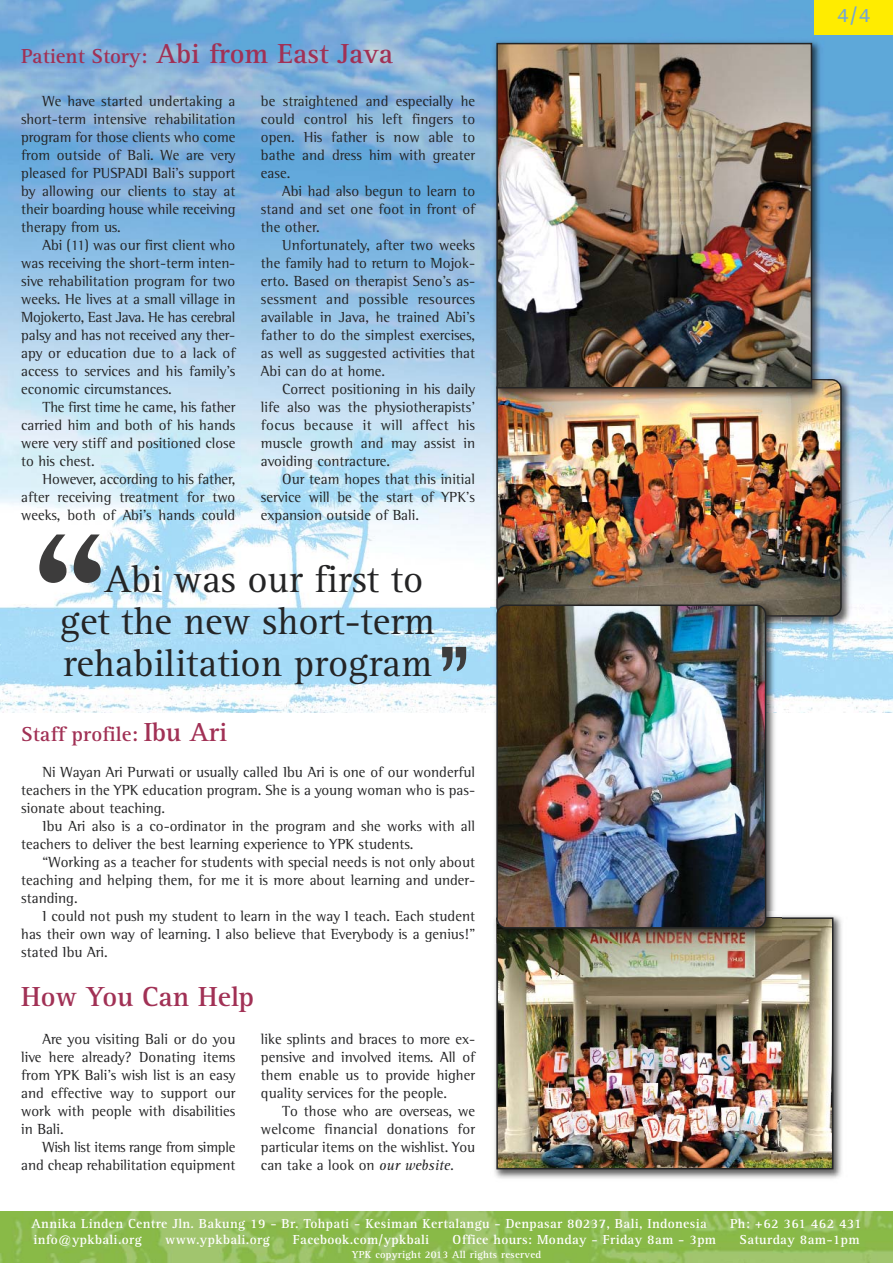
<style>
.page{position:relative;width:893px;height:1263px;background:#fff}
.page>*{position:absolute;margin:0;border:0;box-sizing:border-box;transform-origin:0 0}
.t1{font:39px/42px "Agfa Rotis Serif";color:#242425}
.t2{font:700 28.5px "Agfa Rotis Serif";color:#a13155}
.t3{font:700 21px "Agfa Rotis Serif";color:#a13155}
.t4{font:700 21px "Agfa Rotis Semi Serif";color:#73a5d8}
.t5{font:15px/18px "Agfa Rotis Semi Serif";color:#242425;text-align:justify}
.t6{font:700 13.5px "Agfa Rotis Serif";letter-spacing:.025em;color:#fff}
.t7{font:700 10.5px "Agfa Rotis Serif";letter-spacing:.025em;color:#fff}
.s1{font-size:21px}
.s2{font-size:27px}
.s3{font-family:"Agfa Rotis Serif";font-style:italic}
</style>
<div class="page">
<img style="left:0;top:0;width:893px;height:712px">
<img style="left:0;top:1212px;width:893px;height:51px">
<div style="left:814px;top:0;width:79px;height:34px;background:#ffec00"></div>
<svg style="left:442px;top:647px;width:24px;height:24px"></svg>
<img style="left:494px;top:915px;width:348px;height:264px">
<img style="left:499px;top:920px;width:331px;height:246px">
<div style="left:496px;top:917px;width:337px;height:252px;border:2px solid #242425"></div>
<img style="left:491px;top:373px;width:366px;height:258px">
<img style="left:496px;top:379px;width:346px;height:238px">
<img style="left:490px;top:37px;width:338px;height:366px">
<img style="left:498px;top:380px;width:330px;height:23px">
<img style="left:499px;top:46px;width:310px;height:339px">
<div style="left:496px;top:43px;width:316px;height:345px;border:2px solid #242425"></div>
<svg style="left:39px;top:534px;width:62px;height:49px"></svg>
<img style="left:491px;top:598px;width:290px;height:313px">
<img style="left:490px;top:598px;width:1px;height:114px">
<img style="left:494px;top:911px;width:2px;height:32px">
<img style="left:766px;top:911px;width:15px;height:7px">
<svg style="left:496px;top:928px;width:2px;height:15px"></svg>
<img style="left:498px;top:918px;width:283px;height:25px">
<img style="left:498px;top:598px;width:283px;height:17px">
<img style="left:496px;top:604px;width:270px;height:324px">
<h2 class="t2" style="left:21px;top:42px;width:373px"><span class="s1">Patient Story:</span> Abi from East Java</h2>
<p class="t5" style="left:21px;top:93px;width:216px;text-indent:21px">We have started undertaking a short-term intensive rehabilitation program for those clients who come from outside of Bali. We are very pleased for PUSPADI Bali’s support by allowing our clients to stay at their boarding house while receiving therapy from us.</p>
<p class="t5" style="left:21px;top:237px;width:216px;text-indent:21px">Abi (11) was our first client who was receiving the short-term inten&shy;sive rehabilitation program for two weeks. He lives at a small village in Mojokerto, East Java. He has cerebral palsy and has not received any ther&shy;apy or education due to a lack of access to services and his family’s economic circumstances.</p>
<p class="t5" style="left:21px;top:399px;width:216px;text-indent:21px">The first time he came, his father carried him and both of his hands were very stiff and positioned close to his chest.</p>
<p class="t5" style="left:21px;top:471px;width:216px;text-indent:21px">However, according to his father, after receiving treatment for two weeks, both of Abi’s hands could</p>
<p class="t5" style="left:261px;top:93px;width:216px">be straightened and especially he could control his left fingers to open. His father is now able to bathe and dress him with greater ease.</p>
<p class="t5" style="left:261px;top:183px;width:216px;text-indent:21px">Abi had also begun to learn to stand and set one foot in front of the other.</p>
<p class="t5" style="left:261px;top:237px;width:216px;text-indent:21px">Unfortunately, after two weeks the family had to return to Mojok&shy;erto. Based on therapist Seno’s as&shy;sessment and possible resources available in Java, he trained Abi’s father to do the simplest exercises, as well as suggested activities that Abi can do at home.</p>
<p class="t5" style="left:261px;top:381px;width:216px;text-indent:21px">Correct positioning in his daily life also was the physiotherapists’ focus because it will affect his muscle growth and may assist in avoiding contracture.</p>
<p class="t5" style="left:261px;top:471px;width:216px;text-indent:21px">Our team hopes that this initial service will be the start of YPK's expansion outside of Bali.</p>
<h1 class="t1" style="left:60px;top:562px;width:377px;text-indent:45px">Abi was our first to get the new short-term rehabilitation program</h1>
<h3 class="t3" style="left:21px;top:725px;width:208px">Staff profile: <span class="s2">Ibu Ari</span></h3>
<p class="t5" style="left:21px;top:764px;width:455px;text-indent:21px">Ni Wayan Ari Purwati or usually called Ibu Ari is one of our wonderful teachers in the YPK education program. She is a young woman who is pas&shy;sionate about teaching.</p>
<p class="t5" style="left:21px;top:818px;width:455px;text-indent:21px">Ibu Ari also is a co-ordinator in the program and she works with all teachers to deliver the best learning experience to YPK students.</p>
<p class="t5" style="left:21px;top:854px;width:455px;text-indent:21px">“Working as a teacher for students with special needs is not only about teaching and helping them, for me it is more about learning and under&shy;standing.</p>
<p class="t5" style="left:21px;top:908px;width:455px;text-indent:21px">I could not push my student to learn in the way I teach. Each student has their own way of learning. I also believe that Everybody is a genius!” stated Ibu Ari.</p>
<h2 class="t2" style="left:21px;top:985px;width:235px">How You Can Help</h2>
<p class="t5" style="left:21px;top:1031px;width:216px;text-indent:21px">Are you visiting Bali or do you live here already? Donating items from YPK Bali’s wish list is an easy and effective way to support our work with people with disabilities in Bali.</p>
<p class="t5" style="left:21px;top:1139px;width:216px;text-align:right">Wish list items range from simple and cheap rehabilitation equipment</p>
<p class="t5" style="left:261px;top:1031px;width:216px">like splints and braces to more ex&shy;pensive and involved items. All of them enable us to provide higher quality services for the people.</p>
<p class="t5" style="left:261px;top:1103px;width:216px;text-indent:21px">To those who are overseas, we welcome financial donations for particular items on the wishlist. You can take a look on <span class="s3">our website.</span></p>
<h3 class="t4" style="left:837px;top:3px;width:35px">4/4</h3>
<h3 class="t4" style="left:859px;top:3px;width:13px">3</h3>
<p class="t6" style="left:31px;top:1218px;width:677px">Annika Linden Centre Jln. Bakung 19 - Br. Tohpati - Kesiman Kertalangu - Denpasar 80237, Bali, Indonesia</p>
<p class="t6" style="left:730px;top:1218px;width:133px">Ph: +62 361 462 431</p>
<p class="t6" style="left:33px;top:1234px;width:110px">info@ypkbali.org</p>
<p class="t6" style="left:165px;top:1234px;width:106px">www.ypkbali.org</p>
<p class="t6" style="left:293px;top:1234px;width:138px">Facebook.com/ypkbali</p>
<p class="t6" style="left:453px;top:1234px;width:265px">Office hours: Monday - Friday 8am - 3pm</p>
<p class="t6" style="left:739px;top:1234px;width:122px">Saturday 8am-1pm</p>
<p class="t7" style="left:352px;top:1250px;width:191px">YPK copyright 2013 All rights reserved</p>
</div>
